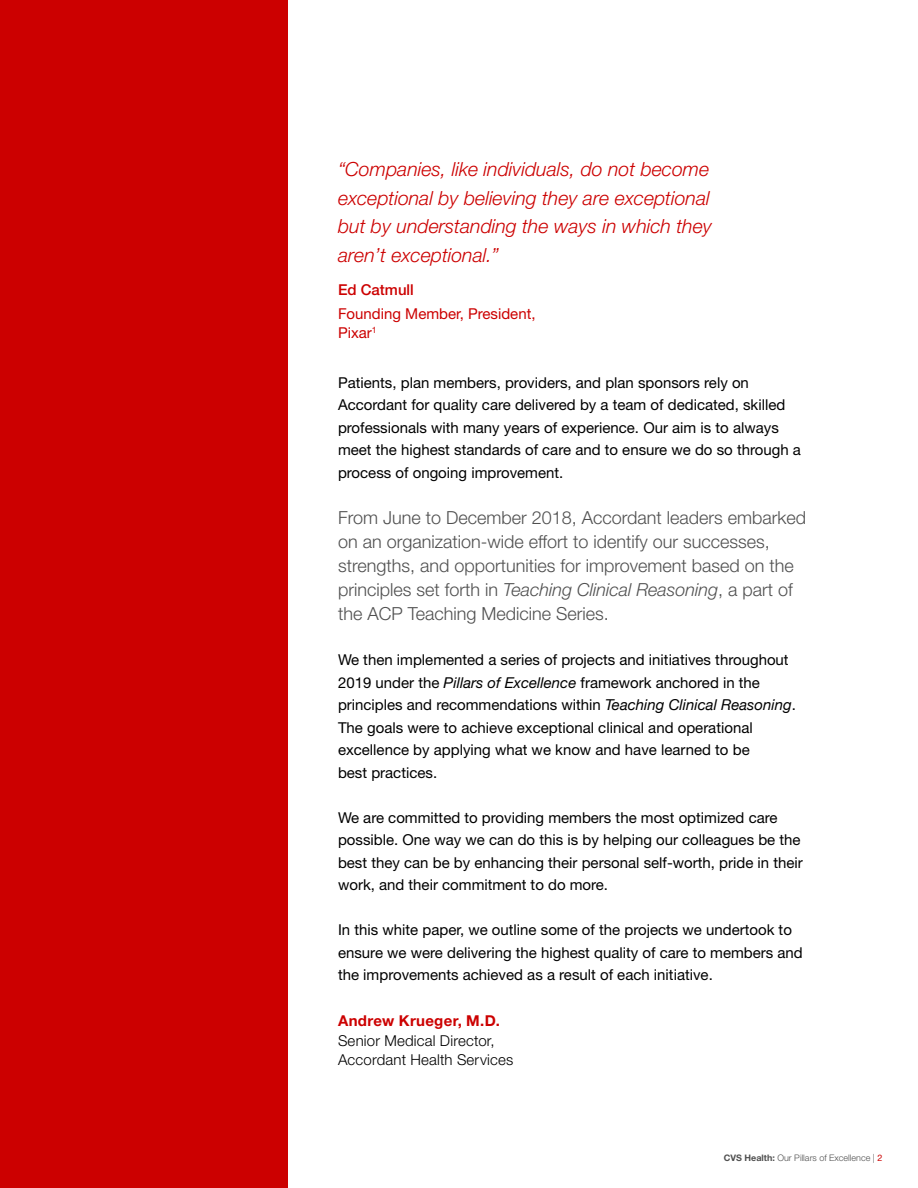
<style>
.page{position:relative;width:918px;height:1188px;background:#fff}
.page>*{position:absolute;margin:0;border:0;box-sizing:border-box;transform-origin:0 0}
.t1{font:italic 300 19.5px/28.5px "Helvetica Neue LT Std";color:#c00}
.t2{font:300 18px/24px "Helvetica Neue LT Std";color:#505050}
.t3{font:15px/22.5px "Helvetica Neue LT Std";color:#000}
.t4{font:300 15px/19.5px "Helvetica Neue LT Std";letter-spacing:.01em;color:#000}
.t5{font:15px/19.5px "Helvetica Neue LT Std";color:#c00}
.t6{font:700 15px "Helvetica Neue LT Std";letter-spacing:.02em;color:#c00}
.t7{font:500 15px "Helvetica Neue LT Std";color:#c00}
.t8{font:300 9px "Helvetica Neue LT Std";color:#505050}
.s1{font-style:italic}
.s2{font-family:"Helvetica Neue";font-style:italic}
.s3{font-weight:700}
.s4{font-weight:400;color:#c00}
</style>
<div class="page">
<div style="left:0;top:0;width:287px;height:1188px;background:#c00"></div>
<h1 class="t1" style="left:338px;top:155px;width:375px">“Companies, like individuals, do not become exceptional by believing they are exceptional but by understanding the ways in which they aren’t exceptional.”</h1>
<p class="t7" style="left:338px;top:281px;width:77px">Ed Catmull</p>
<p class="t5" style="left:338px;top:304px;width:199px">Founding Member, President,<br>Pixar<sup>1</sup></p>
<p class="t3" style="left:338px;top:371px;width:464px">Patients, plan members, providers, and plan sponsors rely on Accordant for quality care delivered by a team of dedicated, skilled professionals with many years of experience. Our aim is to always meet the highest standards of care and to ensure we do so through a process of ongoing improvement.</p>
<p class="t2" style="left:338px;top:506px;width:470px">From June to December 2018, Accordant leaders embarked on an organization-wide effort to identify our successes, strengths, and opportunities for improvement based on the principles set forth in <span class="s1">Teaching Clinical Reasoning</span>, a part of the ACP Teaching Medicine Series.</p>
<p class="t3" style="left:338px;top:649px;width:459px">We then implemented a series of projects and initiatives throughout 2019 under the <span class="s1">Pillars of Excellence</span> framework anchored in the principles and recommendations within <span class="s2">Teaching Clinical Reasoning</span>.<br>The goals were to achieve exceptional clinical and operational excellence by applying what we know and have learned to be<br>best practices.</p>
<p class="t3" style="left:338px;top:806px;width:466px">We are committed to providing members the most optimized care possible. One way we can do this is by helping our colleagues be the best they can be by enhancing their personal self-worth, pride in their work, and their commitment to do more.</p>
<p class="t3" style="left:338px;top:919px;width:466px">In this white paper, we outline some of the projects we undertook to ensure we were delivering the highest quality of care to members and the improvements achieved as a result of each initiative.</p>
<p class="t6" style="left:338px;top:1011px;width:163px">Andrew Krueger, M.D.</p>
<p class="t4" style="left:338px;top:1030px;width:177px">Senior Medical Director,<br>Accordant Health Services</p>
<p class="t8" style="left:724px;top:1152px;width:160px"><span class="s3">CVS Health:</span> Our Pillars of Excellence | <span class="s4">2</span></p>
</div>
